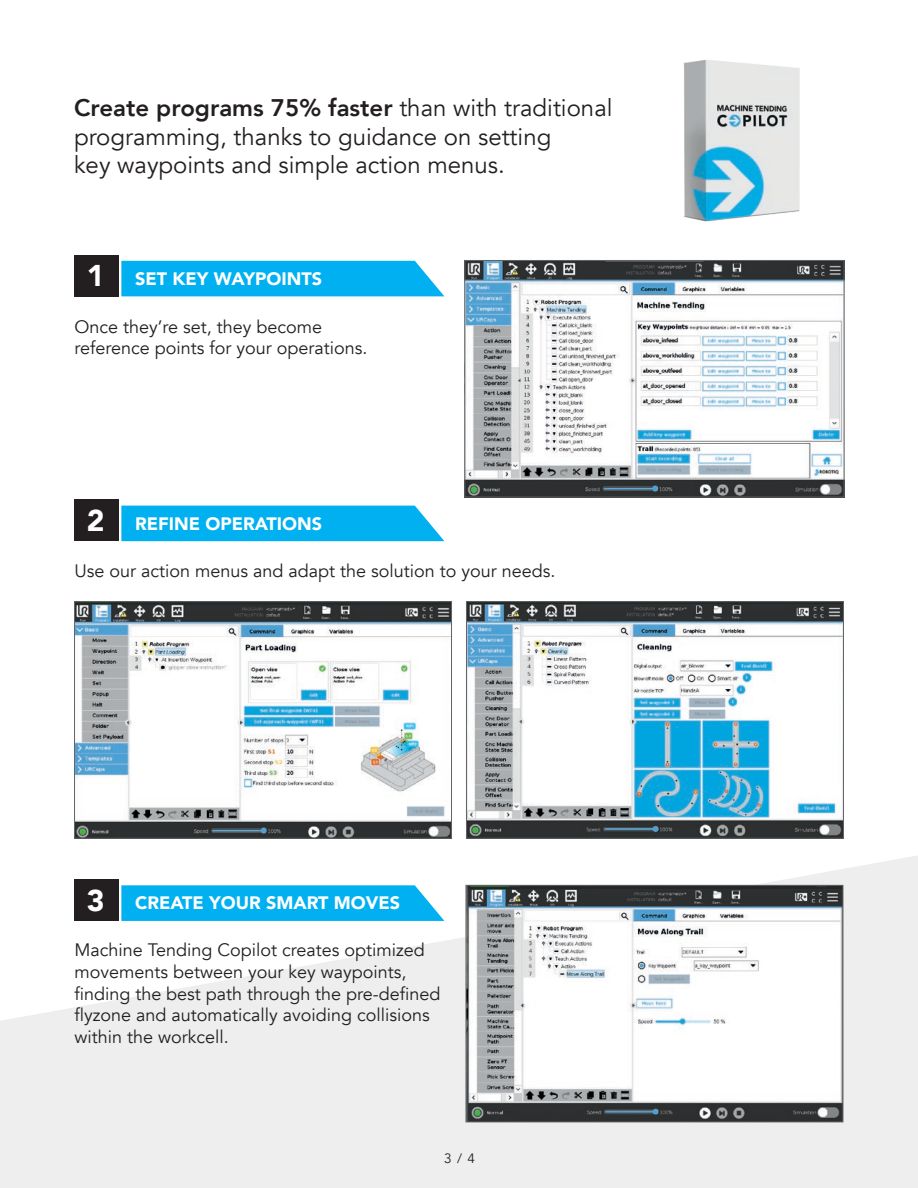
<style>
.page{position:relative;width:918px;height:1188px;background:#fff}
.page>*{position:absolute;margin:0;border:0;box-sizing:border-box;transform-origin:0 0}
.t1{font:24px/28.5px "Avenir";color:#231f20}
.t2{font:18px/21.6px "Avenir";color:#231f20}
.t3{font:900 18px "Avenir";color:#fff}
.t4{font:13.5px "Avenir";color:#231f20}
.s1{font-weight:800}
.s2{font-size:30px}
</style>
<div class="page">
<svg style="left:0;top:856px;width:918px;height:332px;fill:#eeeeef"></svg>
<div style="left:121px;top:506px;width:323px;height:35px;background:#00b0f0"></div>
<div style="left:74px;top:500px;width:44px;height:41px;background:#231f20"></div>
<svg style="left:121px;top:885px;width:323px;height:36px;background:#0eb4f0"></svg>
<div style="left:74px;top:879px;width:44px;height:42px;background:#231f20"></div>
<img style="left:683px;top:60px;width:117px;height:162px">
<img style="left:467px;top:262px;width:375px;height:233px">
<div style="left:465px;top:260px;width:379px;height:237px;border:1px solid #636465"></div>
<img style="left:76px;top:603px;width:374px;height:233px">
<div style="left:74px;top:601px;width:378px;height:237px;border:1px solid #636465"></div>
<img style="left:468px;top:603px;width:374px;height:233px">
<div style="left:466px;top:601px;width:378px;height:237px;border:1px solid #636465"></div>
<img style="left:468px;top:887px;width:373px;height:233px">
<div style="left:466px;top:885px;width:377px;height:237px;border:1px solid #636465"></div>
<div style="left:121px;top:261px;width:323px;height:35px;background:#00b0f0"></div>
<div style="left:74px;top:255px;width:44px;height:41px;background:#231f20"></div>
<h1 class="t1" style="left:74px;top:94px;width:540px"><span class="s1">Create programs 75% faster</span> than with traditional programming, thanks to guidance on setting<br>key waypoints and simple action menus.</h1>
<p class="t3" style="left:87px;top:263px;width:237px"><span class="s2">1</span> SET KEY WAYPOINTS</p>
<p class="t2" style="left:75px;top:316px;width:294px">Once they’re set, they become reference points for your operations.</p>
<p class="t3" style="left:87px;top:508px;width:237px"><span class="s2">2</span> REFINE OPERATIONS</p>
<p class="t2" style="left:75px;top:560px;width:483px">Use our action menus and adapt the solution to your needs.</p>
<p class="t3" style="left:87px;top:888px;width:315px"><span class="s2">3</span> CREATE YOUR SMART MOVES</p>
<p class="t2" style="left:75px;top:940px;width:368px">Machine Tending Copilot creates optimized movements between your key waypoints, finding the best path through the pre-defined flyzone and automatically avoiding collisions within the workcell.</p>
<p class="t4" style="left:444px;top:1150px;width:32px">3/4</p>
</div>
